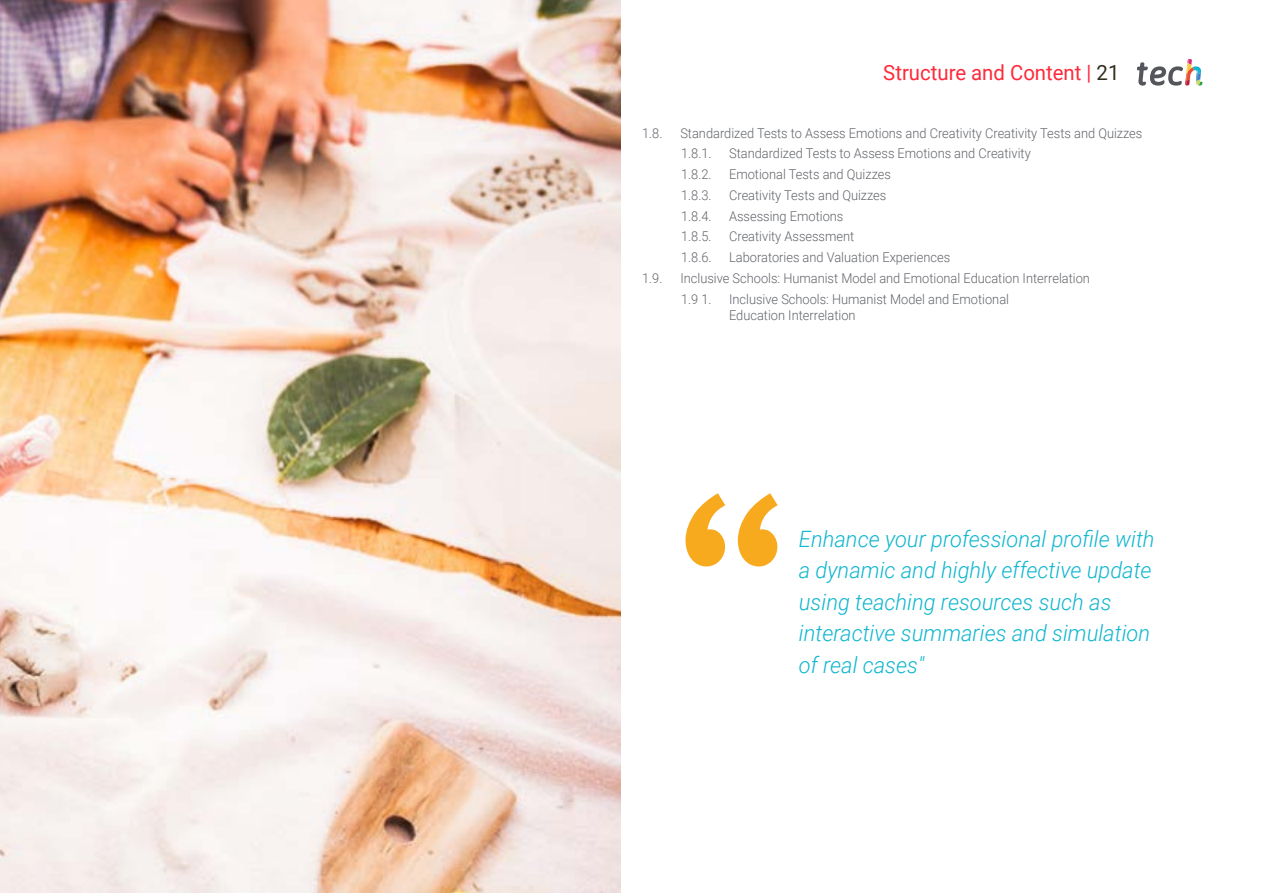
<style>
.page{position:relative;width:1263px;height:893px;background:#fff}
.page>*{position:absolute;margin:0;border:0;box-sizing:border-box;transform-origin:0 0}
.t1{font:italic 300 22.5px/31.5px "Roboto";color:#0fb6cf}
.t2{font:21px "Roboto";color:#ff293a}
.t3{font:300 13.5px/20.7px "Roboto";color:#61646a;scale:.95 1}
.s1{color:#312e20}
</style>
<div class="page">
<img style="left:0;top:0;width:621px;height:893px">
<svg style="left:685px;top:493px;width:93px;height:73px"></svg>
<svg style="left:1137px;top:59px;width:65px;height:27px"></svg>
<h2 class="t2" style="left:883px;top:57px;width:238px">Structure and Content | <span class="s1">21</span></h2>
<p class="t3" style="left:642px;top:122px;width:23px">1.8.</p>
<p class="t3" style="left:680px;top:122px;width:488px">Standardized Tests to Assess Emotions and Creativity Creativity Tests and Quizzes<br>1.8.1.</p>
<p class="t3" style="left:729px;top:143px;width:319px">Standardized Tests to Assess Emotions and Creativity</p>
<p class="t3" style="left:681px;top:164px;width:34px">1.8.2.</p>
<p class="t3" style="left:729px;top:164px;width:172px">Emotional Tests and Quizzes</p>
<p class="t3" style="left:681px;top:184px;width:34px">1.8.3.</p>
<p class="t3" style="left:729px;top:184px;width:167px">Creativity Tests and Quizzes</p>
<p class="t3" style="left:681px;top:205px;width:34px">1.8.4.</p>
<p class="t3" style="left:729px;top:205px;width:122px">Assessing Emotions</p>
<p class="t3" style="left:681px;top:226px;width:34px">1.8.5.</p>
<p class="t3" style="left:729px;top:226px;width:133px">Creativity Assessment</p>
<p class="t3" style="left:681px;top:247px;width:34px">1.8.6.</p>
<p class="t3" style="left:729px;top:247px;width:234px">Laboratories and Valuation Experiences</p>
<p class="t3" style="left:642px;top:267px;width:23px">1.9.</p>
<p class="t3" style="left:680px;top:267px;width:433px">Inclusive Schools: Humanist Model and Emotional Education Interrelation<br>1.9 1.</p>
<p class="t3" style="left:729px;top:290px;width:296px;line-height:16.5px">Inclusive Schools: Humanist Model and Emotional<br>Education Interrelation</p>
<h1 class="t1" style="left:799px;top:522px;width:357px">Enhance your professional profile with a dynamic and highly effective update using teaching resources such as interactive summaries and simulation of real cases"</h1>
</div>
